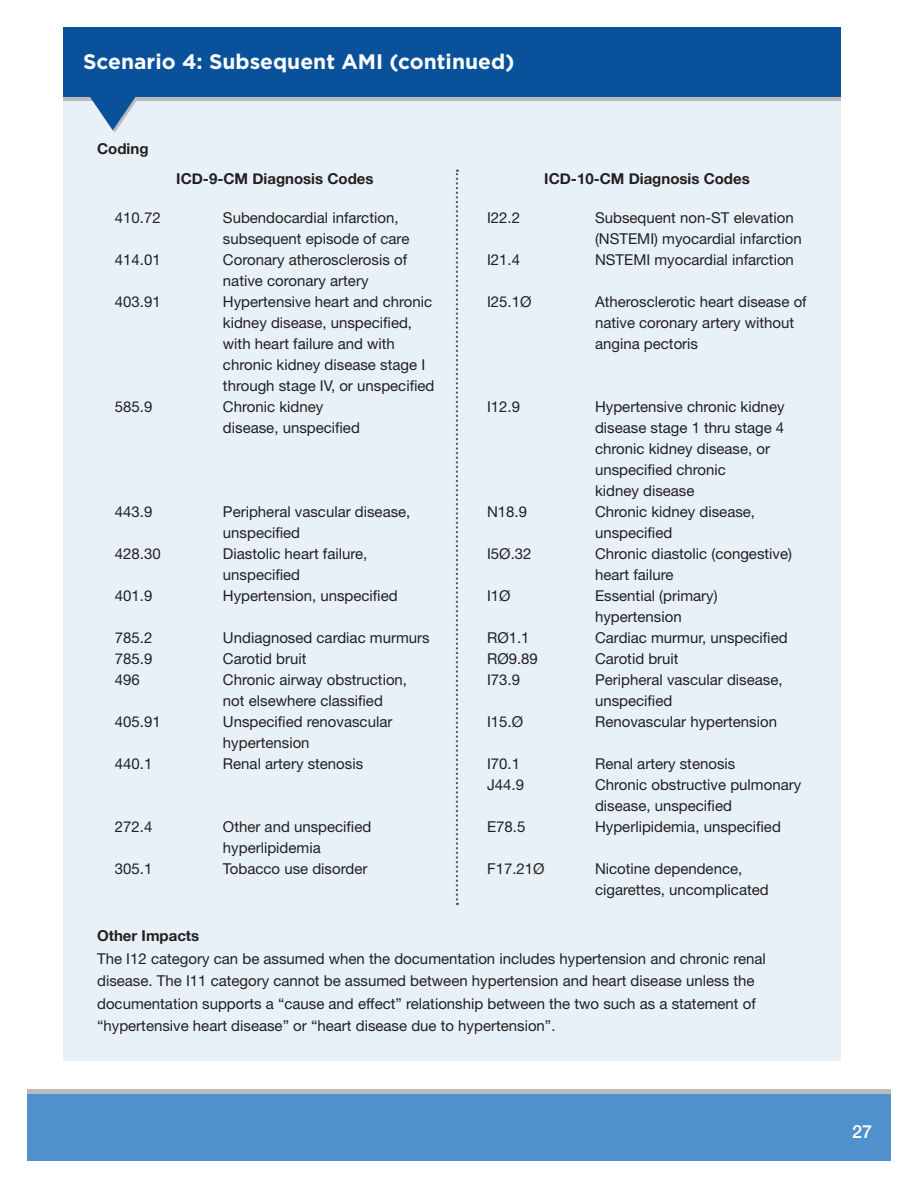
<style>
.page{position:relative;width:918px;height:1188px;background:#fff}
.page>*{position:absolute;margin:0;border:0;box-sizing:border-box;transform-origin:0 0}
.t1{font:700 21px "Gotham";color:#fff}
.t2{font:500 18px "Helvetica Neue";color:#fff}
.t3{font:15px/21px "Helvetica Neue";color:#231f20}
.t4{font:700 15px "Helvetica Neue";color:#231f20}
</style>
<div class="page">
<div style="left:27px;top:1089px;width:864px;height:65px;background:linear-gradient(to right,#bababa,#bababa)"></div>
<div style="left:27px;top:1095px;width:864px;height:66px;background:#5090cc"></div>
<div style="left:63px;top:92px;width:778px;height:969px;background:#e8f1f7"></div>
<div style="left:63px;top:46px;width:778px;height:55px;background:#bababa"></div>
<svg style="left:90px;top:97px;width:46px;height:36px"></svg>
<div style="left:63px;top:27px;width:778px;height:70px;background:#09529b"></div>
<svg style="left:456px;top:170px;width:2px;height:735px"></svg>
<h1 class="t1" style="left:83px;top:49px;width:433px">Scenario 4: Subsequent AMI (continued)</h1>
<p class="t4" style="left:97px;top:137px;width:53px">Coding</p>
<p class="t4" style="left:176px;top:167px;width:199px">ICD-9-CM Diagnosis Codes</p>
<p class="t3" style="left:115px;top:207px;width:47px">410.72</p>
<p class="t3" style="left:223px;top:207px;width:188px">Subendocardial infarction, subsequent episode of care</p>
<p class="t3" style="left:115px;top:249px;width:47px">414.01</p>
<p class="t3" style="left:223px;top:249px;width:186px">Coronary atherosclerosis of native coronary artery</p>
<p class="t3" style="left:115px;top:291px;width:47px">403.91</p>
<p class="t3" style="left:223px;top:291px;width:213px">Hypertensive heart and chronic kidney disease, unspecified, with heart failure and with chronic kidney disease stage I through stage IV, or unspecified</p>
<p class="t3" style="left:115px;top:396px;width:39px">585.9</p>
<p class="t3" style="left:223px;top:396px;width:138px">Chronic kidney disease, unspecified</p>
<p class="t3" style="left:115px;top:501px;width:39px">443.9</p>
<p class="t3" style="left:223px;top:501px;width:189px">Peripheral vascular disease, unspecified</p>
<p class="t3" style="left:115px;top:543px;width:47px">428.30</p>
<p class="t3" style="left:223px;top:543px;width:146px">Diastolic heart failure, unspecified</p>
<p class="t3" style="left:115px;top:585px;width:39px">401.9</p>
<p class="t3" style="left:223px;top:585px;width:176px">Hypertension, unspecified</p>
<p class="t3" style="left:115px;top:627px;width:39px">785.2</p>
<p class="t3" style="left:223px;top:627px;width:208px">Undiagnosed cardiac murmurs</p>
<p class="t3" style="left:115px;top:648px;width:39px">785.9</p>
<p class="t3" style="left:223px;top:648px;width:85px">Carotid bruit</p>
<p class="t3" style="left:115px;top:669px;width:27px">496</p>
<p class="t3" style="left:223px;top:669px;width:186px">Chronic airway obstruction, not elsewhere classified</p>
<p class="t3" style="left:115px;top:711px;width:47px">405.91</p>
<p class="t3" style="left:223px;top:711px;width:171px">Unspecified renovascular hypertension</p>
<p class="t3" style="left:115px;top:753px;width:39px">440.1</p>
<p class="t3" style="left:223px;top:753px;width:142px">Renal artery stenosis</p>
<p class="t3" style="left:115px;top:816px;width:39px">272.4</p>
<p class="t3" style="left:223px;top:816px;width:150px">Other and unspecified hyperlipidemia</p>
<p class="t3" style="left:115px;top:858px;width:39px">305.1</p>
<p class="t3" style="left:223px;top:858px;width:146px">Tobacco use disorder</p>
<p class="t4" style="left:544px;top:167px;width:207px">ICD-10-CM Diagnosis Codes</p>
<p class="t3" style="left:487px;top:207px;width:35px">I22.2</p>
<p class="t3" style="left:595px;top:207px;width:208px">Subsequent non-ST elevation (NSTEMI) myocardial infarction</p>
<p class="t3" style="left:487px;top:249px;width:35px">I21.4</p>
<p class="t3" style="left:595px;top:249px;width:200px">NSTEMI myocardial infarction</p>
<p class="t3" style="left:487px;top:291px;width:46px">I25.1Ø</p>
<p class="t3" style="left:595px;top:291px;width:213px">Atherosclerotic heart disease of native coronary artery without angina pectoris</p>
<p class="t3" style="left:487px;top:396px;width:35px">I12.9</p>
<p class="t3" style="left:595px;top:396px;width:191px">Hypertensive chronic kidney disease stage 1 thru stage 4 chronic kidney disease, or unspecified chronic<br>kidney disease</p>
<p class="t3" style="left:487px;top:501px;width:42px">N18.9</p>
<p class="t3" style="left:595px;top:501px;width:162px">Chronic kidney disease, unspecified</p>
<p class="t3" style="left:487px;top:543px;width:46px">I5Ø.32</p>
<p class="t3" style="left:595px;top:543px;width:198px">Chronic diastolic (congestive) heart failure</p>
<p class="t3" style="left:487px;top:585px;width:25px">I1Ø</p>
<p class="t3" style="left:595px;top:585px;width:124px">Essential (primary) hypertension</p>
<p class="t3" style="left:487px;top:627px;width:44px">RØ1.1</p>
<p class="t3" style="left:595px;top:627px;width:194px">Cardiac murmur, unspecified</p>
<p class="t3" style="left:487px;top:648px;width:52px">RØ9.89</p>
<p class="t3" style="left:595px;top:648px;width:85px">Carotid bruit</p>
<p class="t3" style="left:487px;top:669px;width:35px">I73.9</p>
<p class="t3" style="left:595px;top:669px;width:189px">Peripheral vascular disease, unspecified</p>
<p class="t3" style="left:487px;top:711px;width:38px">I15.Ø</p>
<p class="t3" style="left:595px;top:711px;width:183px">Renovascular hypertension</p>
<p class="t3" style="left:487px;top:753px;width:35px">I70.1</p>
<p class="t3" style="left:595px;top:753px;width:142px">Renal artery stenosis</p>
<p class="t3" style="left:487px;top:774px;width:38px">J44.9</p>
<p class="t3" style="left:595px;top:774px;width:208px">Chronic obstructive pulmonary disease, unspecified</p>
<p class="t3" style="left:487px;top:816px;width:40px">E78.5</p>
<p class="t3" style="left:595px;top:816px;width:187px">Hyperlipidemia, unspecified</p>
<p class="t3" style="left:487px;top:858px;width:59px">F17.21Ø</p>
<p class="t3" style="left:595px;top:858px;width:175px">Nicotine dependence, cigarettes, uncomplicated</p>
<p class="t4" style="left:97px;top:924px;width:104px">Other Impacts</p>
<p class="t3" style="left:97px;top:947px;width:670px;line-height:22.5px">The I12 category can be assumed when the documentation includes hypertension and chronic renal disease. The I11 category cannot be assumed between hypertension and heart disease unless the documentation supports a “cause and effect” relationship between the two such as a statement of “hypertensive heart disease” or “heart disease due to hypertension”.</p>
<p class="t2" style="left:852px;top:1117px;width:22px">27</p>
</div>
